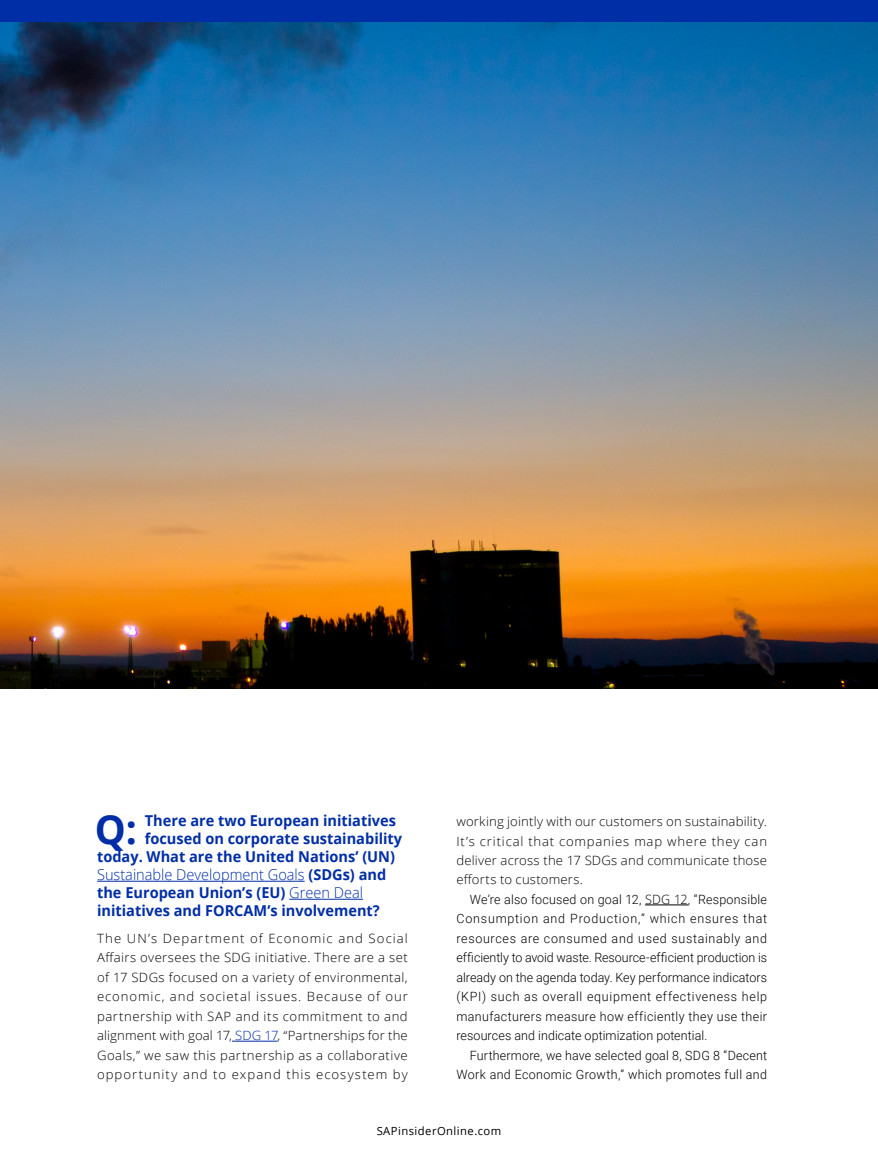
<style>
.page{position:relative;width:878px;height:1168px;background:#fff}
.page>*{position:absolute;margin:0;border:0;box-sizing:border-box;transform-origin:0 0}
.t1{font:700 40.2px "Open Sans";color:#002ea6}
.t2{font:700 15px "Open Sans";color:#002ea6}
.t3{font:300 15px "Open Sans";color:#002ea6}
.t4{font:300 12.75px/19.5px "Open Sans";letter-spacing:.03em;color:#000;text-align:justify}
.t5{font:300 12.75px/19.5px "Roboto";letter-spacing:.015em;color:#000;text-align:justify}
.t6{font:11.25px "Open Sans";letter-spacing:.04em;color:#000}
.s1{font-weight:700}
.s2{font-weight:300}
.s3{color:#002ea6}
.s4{font-family:"Open Sans"}
</style>
<div class="page">
<img style="left:0;top:21px;width:878px;height:667px">
<hr style="left:97px;top:881px;width:208px;height:1px;background:#002ea6">
<hr style="left:289px;top:899px;width:74px;height:1px;background:#002ea6">
<hr style="left:232px;top:1041px;width:45px;height:1px;background:#002ea6">
<hr style="left:645px;top:904px;width:43px;height:1px;background:#000">
<div style="left:0;top:0;width:878px;height:21px;background:#002ea6"></div>
<h1 class="t1" style="left:95px;top:801px;width:44px">Q:</h1>
<p class="t2" style="left:145px;top:810px;width:253px">There are two European initiatives</p>
<p class="t2" style="left:145px;top:828px;width:259px">focused on corporate sustainability</p>
<p class="t2" style="left:97px;top:846px;width:299px">today. What are the United Nations’ (UN)</p>
<p class="t3" style="left:97px;top:864px;width:291px">Sustainable Development Goals <span class="s1">(SDGs) and</span></p>
<p class="t2" style="left:97px;top:882px;width:267px">the European Union’s (EU) <span class="s2">Green Deal</span></p>
<p class="t2" style="left:97px;top:900px;width:284px">initiatives and FORCAM’s involvement?</p>
<p class="t4" style="left:97px;top:928px;width:312px">The UN’s Department of Economic and Social Affairs oversees the SDG initiative. There are a set of 17 SDGs focused on a variety of environmental, economic, and societal issues. Because of our partnership with SAP and its commitment to and alignment with goal 17, <span class="s3">SDG 17</span>, “Partnerships for the Goals,” we saw this partnership as a collaborative opportunity and to expand this ecosystem by</p>
<p class="t4" style="left:456px;top:811px;width:312px">working jointly with our customers on sustainability.<br>It’s critical that companies map where they can deliver across the 17 SDGs and communicate those efforts to customers.</p>
<p class="t5" style="left:456px;top:889px;width:312px;text-indent:13px">We’re also focused on goal 12, <span class="s4">SDG 12</span>, “Responsible Consumption and Production,” which ensures that resources are consumed and used sustainably and efficiently to avoid waste. Resource-efficient production is already on the agenda today. Key performance indicators (KPI) such as overall equipment effectiveness help manufacturers measure how efficiently they use their resources and indicate optimization potential.</p>
<p class="t5" style="left:456px;top:1045px;width:312px;text-align:right">Furthermore, we have selected goal 8, SDG 8 “Decent<br>Work and Economic Growth,” which promotes full and</p>
<p class="t6" style="left:376px;top:1123px;width:126px">SAPinsiderOnline.com</p>
</div>
